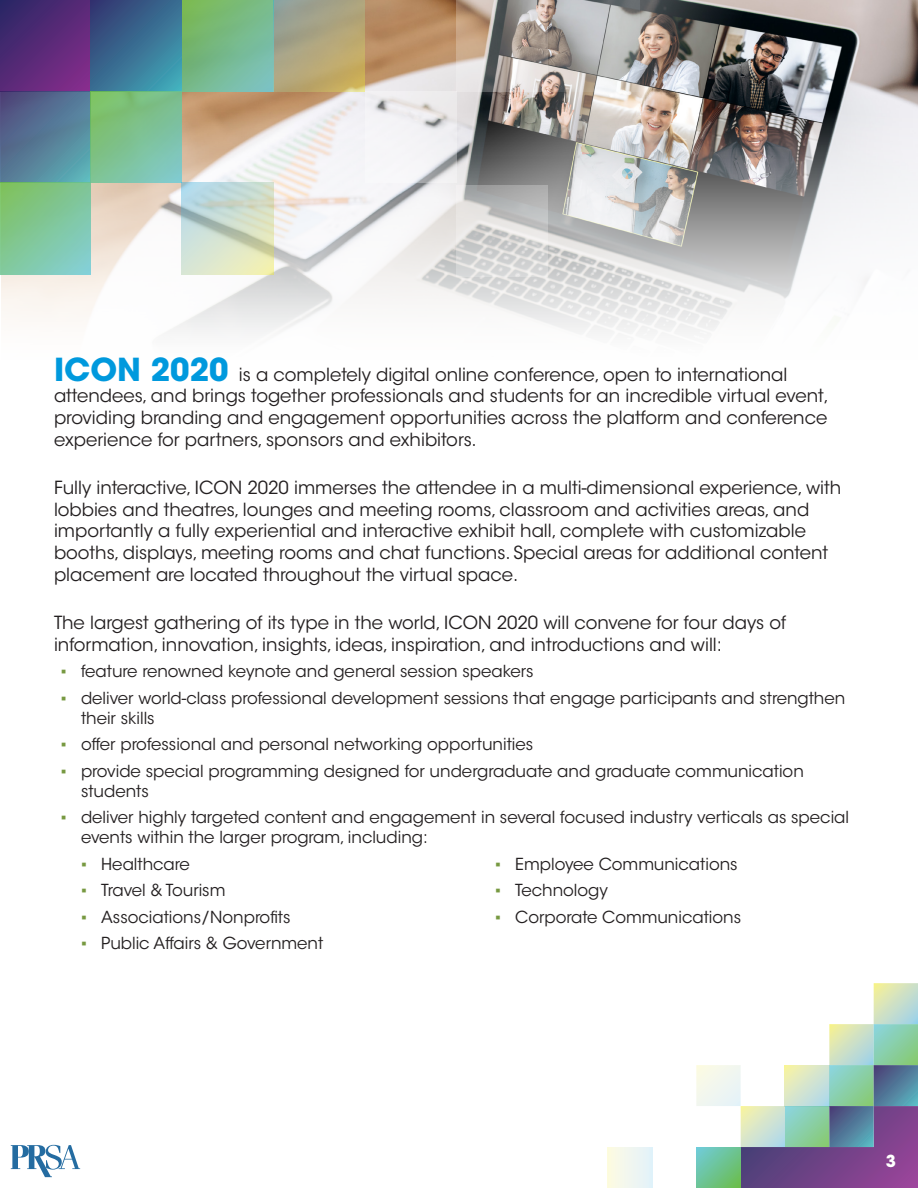
<style>
.page{position:relative;width:918px;height:1188px;background:#fff}
.page>*{position:absolute;margin:0;border:0;box-sizing:border-box;transform-origin:0 0}
.t1{font:18px/21.6px "ITC Avant Garde Std";color:#231f20}
.t2{font:16.5px/19.8px "ITC Avant Garde Std";color:#231f20}
.t3{font:700 16.5px "ITC Avant Garde Std";color:#fff}
.s1{font-weight:700;font-size:31.5px;color:#09d}
.s2{font-family:"Arial";color:#779941}
</style>
<div class="page">
<svg style="left:11px;top:1145px;width:69px;height:32px"></svg>
<img style="left:182px;top:0;width:736px;height:108px">
<svg style="left:0;top:108px;width:918px;height:226px"></svg>
<svg style="left:456px;top:0;width:92px;height:91px;background:#b0a49b"></svg>
<svg style="left:548px;top:0;width:91px;height:91px;background:#b3b1af"></svg>
<svg style="left:182px;top:0;width:91px;height:91px;background:#78ba88"></svg>
<svg style="left:0;top:0;width:90px;height:91px;background:#582977"></svg>
<svg style="left:273px;top:0;width:92px;height:91px;background:#aea67d"></svg>
<svg style="left:90px;top:0;width:92px;height:91px;background:#396e92"></svg>
<svg style="left:0;top:91px;width:90px;height:92px;background:#557a96"></svg>
<svg style="left:90px;top:91px;width:92px;height:92px;background:#7dc191"></svg>
<svg style="left:182px;top:183px;width:91px;height:91px;background:#cddcca"></svg>
<svg style="left:0;top:183px;width:90px;height:91px;background:#80c798"></svg>
<svg style="left:365px;top:91px;width:91px;height:92px;fill:#f2f2f4"></svg>
<svg style="left:456px;top:186px;width:92px;height:91px;background:#cecece"></svg>
<div style="left:608px;top:1147px;width:44px;height:41px;background:linear-gradient(to right,#fefbe2,#e3f2fa)"></div>
<svg style="left:696px;top:983px;width:222px;height:205px"></svg>
<p class="t1" style="left:54px;top:364px;width:777px"><span class="s1">ICON 2020</span> is a completely digital online conference, open to international attendees, and brings together professionals and students for an incredible virtual event, providing branding and engagement opportunities across the platform and conference experience for partners, sponsors and exhibitors.</p>
<p class="t1" style="left:54px;top:477px;width:789px">Fully interactive, ICON 2020 immerses the attendee in a multi-dimensional experience, with lobbies and theatres, lounges and meeting rooms, classroom and activities areas, and importantly a fully experiential and interactive exhibit hall, complete with customizable booths, displays, meeting rooms and chat functions. Special areas for additional content placement are located throughout the virtual space.</p>
<p class="t1" style="left:54px;top:612px;width:734px">The largest gathering of its type in the world, ICON 2020 will convene for four days of information, innovation, insights, ideas, inspiration, and introductions and will:</p>
<p class="t2" style="left:61px;top:662px;width:474px"><span class="s2">▪</span> feature renowned keynote and general session speakers</p>
<p class="t2" style="left:81px;top:688px;width:766px;text-indent:-20px"><span class="s2">▪</span> deliver world-class professional development sessions that engage participants and strengthen their skills</p>
<p class="t2" style="left:61px;top:735px;width:474px"><span class="s2">▪</span> offer professional and personal networking opportunities</p>
<p class="t2" style="left:81px;top:761px;width:724px;text-indent:-20px"><span class="s2">▪</span> provide special programming designed for undergraduate and graduate communication students</p>
<p class="t2" style="left:81px;top:808px;width:770px;text-indent:-20px"><span class="s2">▪</span> deliver highly targeted content and engagement in several focused industry verticals as special events within the larger program, including:</p>
<p class="t2" style="left:81px;top:854px;width:110px"><span class="s2">▪</span> Healthcare</p>
<p class="t2" style="left:81px;top:880px;width:146px"><span class="s2">▪</span> Travel &amp; Tourism</p>
<p class="t2" style="left:81px;top:907px;width:211px"><span class="s2">▪</span> Associations/Nonprofits</p>
<p class="t2" style="left:81px;top:934px;width:244px"><span class="s2">▪</span> Public Affairs &amp; Government</p>
<p class="t2" style="left:495px;top:854px;width:244px"><span class="s2">▪</span> Employee Communications</p>
<p class="t2" style="left:495px;top:880px;width:114px"><span class="s2">▪</span> Technology</p>
<p class="t2" style="left:495px;top:907px;width:248px"><span class="s2">▪</span> Corporate Communications</p>
<p class="t3" style="left:886px;top:1150px;width:12px">3</p>
</div>
